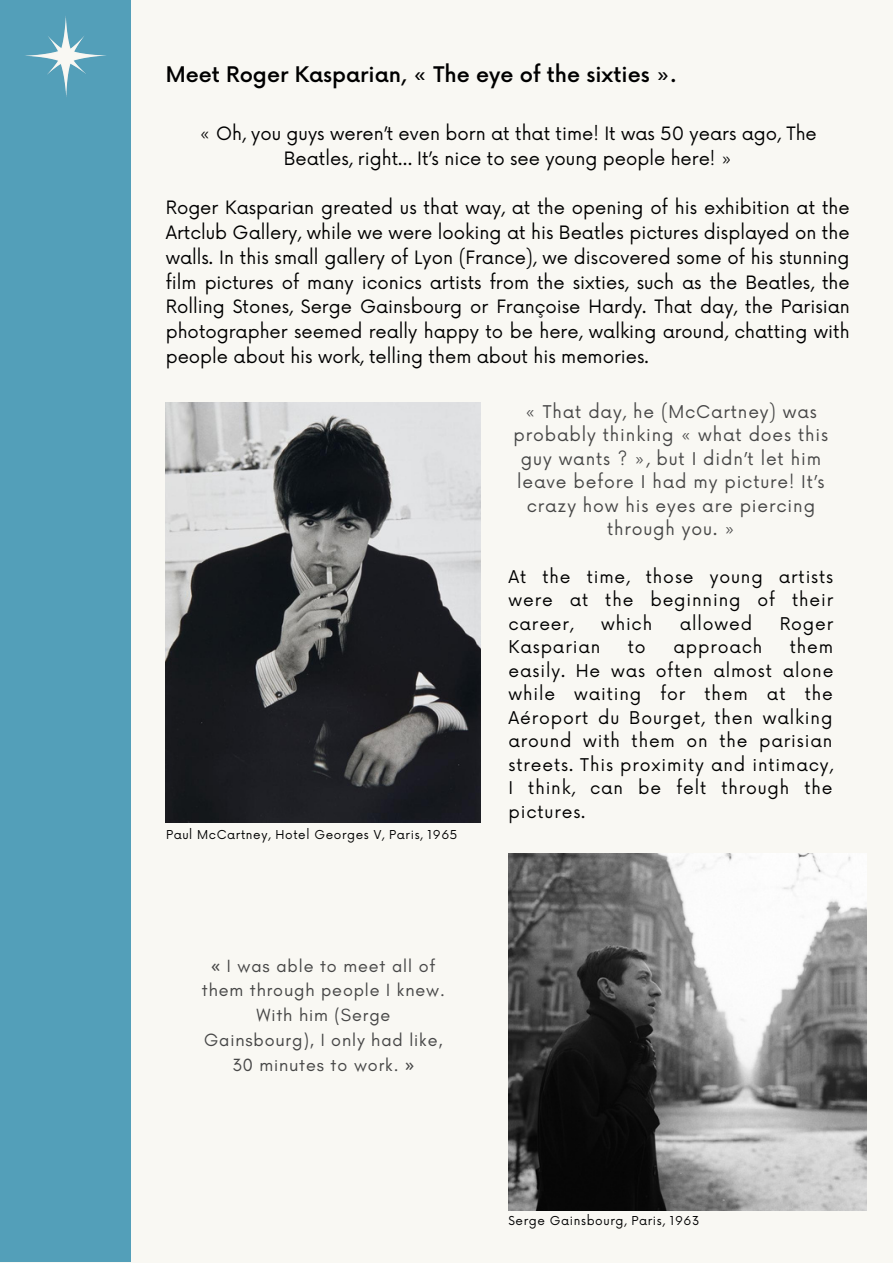
<style>
.page{position:relative;width:893px;height:1264px;background:#fff}
.page>*{position:absolute;margin:0;border:0;box-sizing:border-box;transform-origin:0 0}
.t1{font:500 21px "Now";color:#000}
.t2{font:18px/24.8px "Now";color:#000;text-align:center}
.t3{font:18px/24.8px "Glacial Indifference";letter-spacing:.05em;color:#474747;text-align:center}
.t4{font:17.1px/23.5px "Now";letter-spacing:.05em;color:#000;text-align:justify}
.t5{font:17.1px/23.5px "Now";letter-spacing:.05em;color:#474747;text-align:center}
.t6{font:12px "Now";letter-spacing:.05em;color:#000}
.s1{font-family:"Noto Sans"}
</style>
<div class="page">
<div style="left:0;top:0;width:892px;height:1262px;background:#f9f8f3"></div>
<div style="left:0;top:0;width:130px;height:1262px;background:#539fb9"></div>
<img style="left:25px;top:16px;width:81px;height:81px">
<img style="left:166px;top:402px;width:314px;height:421px">
<img style="left:508px;top:853px;width:358px;height:357px">
<p class="t1" style="left:166px;top:63px;width:512px">Meet Roger Kasparian, « The eye of the sixties ».</p>
<p class="t2" style="left:199px;top:122px;width:619px">« Oh, you guys weren’t even born at that time! It was 50 years ago, The<br>Beatles, right… It’s nice to see young people here! »</p>
<p class="t2" style="left:166px;top:196px;width:685px;text-align:justify">Roger Kasparian greated us that way, at the opening of his exhibition at the Artclub Gallery, while we were looking at his Beatles pictures displayed on the walls. In this small gallery of Lyon (France), we discovered some of his stunning film pictures of many iconics artists from the sixties, such as the Beatles, the Rolling Stones, Serge Gainsbourg or Françoise Hardy. That day, the Parisian photographer seemed really happy to be here, walking around, chatting with people about his work, telling them about his memories.</p>
<p class="t5" style="left:513px;top:400px;width:316px">« That day, he (McCartney) was probably thinking « what does this guy wants ? », but I didn’t let him leave before I had my picture! It’s crazy how his eyes are piercing through you. »</p>
<p class="t4" style="left:508px;top:565px;width:326px">At the time, those young artists were at the beginning of their career,</p>
<p class="t4" style="left:601px;top:612px;width:53px">which</p>
<p class="t4" style="left:679px;top:612px;width:74px">allowed</p>
<p class="t4" style="left:779px;top:612px;width:55px">Roger</p>
<p class="t6" style="left:166px;top:828px;width:293px">Paul McCartney, Hotel Georges V, Paris, 1965</p>
<p class="t3" style="left:202px;top:953px;width:244px"><span class="s1">«</span> I was able to meet all of them through people I knew.<br>With him (Serge<br>Gainsbourg), I only had like,<br>30 minutes to work. <span class="s1">»</span></p>
<p class="t4" style="left:508px;top:636px;width:326px;text-indent:281px">them easily. He was often almost alone while waiting for them at the Aéroport du Bourget, then walking around with them on the parisian streets. This proximity and intimacy, I think, can be felt through the pictures.</p>
<p class="t4" style="left:508px;top:636px;width:93px">Kasparian</p>
<p class="t4" style="left:628px;top:636px;width:19px">to</p>
<p class="t4" style="left:673px;top:636px;width:90px">approach</p>
<p class="t6" style="left:508px;top:1214px;width:192px">Serge Gainsbourg, Paris, 1963</p>
</div>
